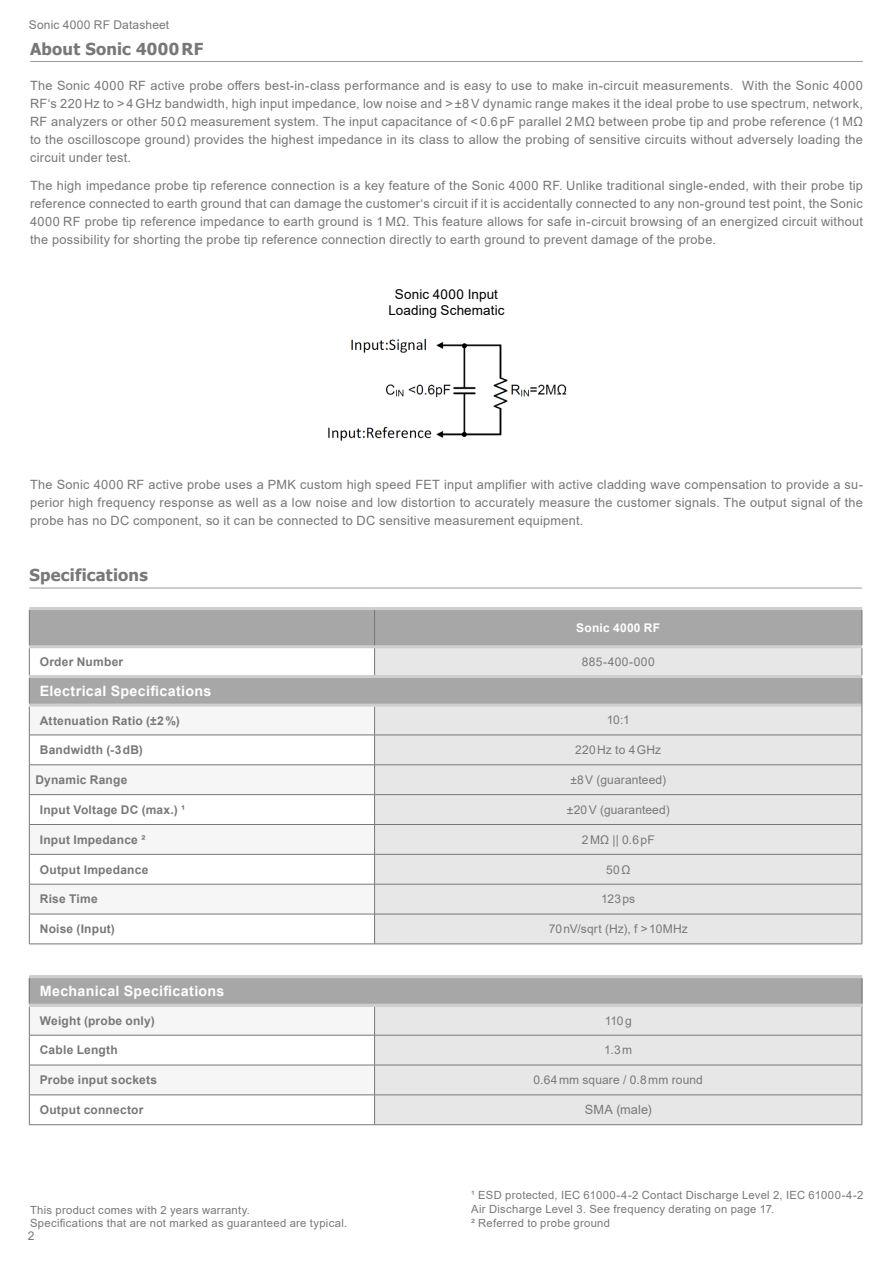
<style>
.page{position:relative;width:893px;height:1263px;background:#fff}
.page>*{position:absolute;margin:0;border:0;box-sizing:border-box;transform-origin:0 0}
.t1{font:700 16.5px "Tahoma";letter-spacing:.015em;color:#777877}
.t2{font:700 14.25px "Arial";letter-spacing:.02em;color:#fff}
.t3{font:13.5px/16.2px "Arial";letter-spacing:.005em;color:#000;text-align:center}
.t4{font:12.75px/18px "Arial";letter-spacing:.02em;color:#777;text-align:justify}
.t5{font:12.75px "Arial";letter-spacing:.01em;color:#777877}
.t6{font:700 12px "Arial";letter-spacing:.02em;color:#777877}
.t7{font:12px "Arial";letter-spacing:.015em;color:#777877}
.t8{font:700 12px "Arial";letter-spacing:.02em;color:#fff}
.t9{font:11.25px/13.8px "Arial";letter-spacing:.025em;color:#777877}
</style>
<div class="page">
<img style="left:328px;top:338px;width:239px;height:103px">
<svg style="left:462px;top:343px;width:5px;height:5px"></svg>
<svg style="left:462px;top:432px;width:5px;height:5px"></svg>
<div style="left:30px;top:610px;width:832px;height:93px;background:#a7a7a7"></div>
<svg style="left:30px;top:648px;width:345px;height:296px"></svg>
<div style="left:375px;top:647px;width:487px;height:29px;background:#e7e7e7"></div>
<svg style="left:30px;top:706px;width:344px;height:208px;fill:#f7f6f7"></svg>
<div style="left:375px;top:706px;width:487px;height:238px;background:#e7e7e7"></div>
<hr style="left:375px;top:645px;width:487px;height:3px;background:#d0cdd0">
<hr style="left:29px;top:645px;width:346px;height:3px;background:#d0cdd0">
<svg style="left:374px;top:706px;width:1px;height:29px"></svg>
<hr style="left:29px;top:735px;width:346px;height:1px;background:#777877">
<hr style="left:29px;top:735px;width:1px;height:30px;background:#777877">
<hr style="left:374px;top:735px;width:1px;height:30px;background:#777877">
<hr style="left:29px;top:764px;width:346px;height:1px;background:#777877">
<hr style="left:29px;top:794px;width:346px;height:1px;background:#777877">
<hr style="left:29px;top:824px;width:346px;height:1px;background:#777877">
<svg style="left:29px;top:765px;width:1px;height:89px"></svg>
<svg style="left:374px;top:765px;width:1px;height:89px"></svg>
<hr style="left:29px;top:854px;width:346px;height:1px;background:#777877">
<hr style="left:29px;top:854px;width:1px;height:30px;background:#777877">
<hr style="left:374px;top:854px;width:1px;height:30px;background:#777877">
<hr style="left:29px;top:884px;width:346px;height:1px;background:#777877">
<hr style="left:29px;top:884px;width:1px;height:30px;background:#777877">
<hr style="left:374px;top:884px;width:1px;height:30px;background:#777877">
<hr style="left:29px;top:914px;width:345px;height:1px;background:#777877">
<hr style="left:29px;top:675px;width:346px;height:3px;background:#d0cdd0">
<hr style="left:375px;top:675px;width:487px;height:3px;background:#d0cdd0">
<hr style="left:29px;top:703px;width:346px;height:3px;background:#d0cdd0">
<hr style="left:375px;top:703px;width:487px;height:3px;background:#d0cdd0">
<hr style="left:29px;top:610px;width:1px;height:35px;background:#777">
<hr style="left:374px;top:610px;width:1px;height:35px;background:#777">
<hr style="left:862px;top:610px;width:1px;height:35px;background:#777">
<svg style="left:862px;top:648px;width:1px;height:57px"></svg>
<hr style="left:862px;top:705px;width:1px;height:30px;background:#777">
<hr style="left:375px;top:735px;width:487px;height:1px;background:#777">
<hr style="left:862px;top:735px;width:1px;height:30px;background:#777">
<hr style="left:375px;top:764px;width:487px;height:1px;background:#777">
<hr style="left:375px;top:794px;width:487px;height:1px;background:#777">
<hr style="left:375px;top:824px;width:487px;height:1px;background:#777">
<svg style="left:862px;top:765px;width:1px;height:89px"></svg>
<hr style="left:375px;top:854px;width:487px;height:1px;background:#777">
<hr style="left:862px;top:854px;width:1px;height:30px;background:#777">
<hr style="left:375px;top:884px;width:487px;height:1px;background:#777">
<hr style="left:862px;top:884px;width:1px;height:30px;background:#777">
<hr style="left:374px;top:914px;width:488px;height:1px;background:#777">
<hr style="left:862px;top:914px;width:1px;height:30px;background:#777">
<hr style="left:375px;top:607px;width:487px;height:3px;background:#d0cdd0">
<hr style="left:29px;top:914px;width:1px;height:30px;background:#777">
<hr style="left:374px;top:914px;width:1px;height:30px;background:#777">
<hr style="left:29px;top:944px;width:346px;height:1px;background:#777">
<hr style="left:375px;top:944px;width:487px;height:1px;background:#777877">
<hr style="left:29px;top:607px;width:346px;height:3px;background:#d0cdd0">
<svg style="left:29px;top:648px;width:1px;height:87px"></svg>
<svg style="left:374px;top:648px;width:1px;height:27px"></svg>
<hr style="left:29px;top:588px;width:833px;height:1px;background:#9d9c9d">
<hr style="left:30px;top:61px;width:833px;height:1px;background:#9d9c9d">
<div style="left:375px;top:1007px;width:487px;height:117px;background:#e7e7e7"></div>
<div style="left:375px;top:1035px;width:487px;height:30px;background:#e7e7e7"></div>
<hr style="left:862px;top:1005px;width:1px;height:30px;background:#777877">
<hr style="left:375px;top:1035px;width:487px;height:1px;background:#777877">
<hr style="left:862px;top:1035px;width:1px;height:30px;background:#777877">
<hr style="left:375px;top:1065px;width:487px;height:1px;background:#777877">
<hr style="left:862px;top:1065px;width:1px;height:30px;background:#777877">
<hr style="left:375px;top:1094px;width:487px;height:1px;background:#777877">
<svg style="left:862px;top:1095px;width:1px;height:29px"></svg>
<hr style="left:375px;top:1124px;width:487px;height:1px;background:#777877">
<div style="left:29px;top:977px;width:833px;height:28px;background:#a7a7a7"></div>
<svg style="left:862px;top:978px;width:1px;height:27px"></svg>
<svg style="left:29px;top:978px;width:346px;height:147px"></svg>
<hr style="left:29px;top:975px;width:833px;height:3px;background:#d0cdd0">
<hr style="left:29px;top:1004px;width:833px;height:3px;background:#d0cdd0">
<p class="t7" style="left:29px;top:17px;width:142px">Sonic 4000 RF Datasheet</p>
<p class="t1" style="left:30px;top:37px;width:175px">About Sonic 4000 RF</p>
<p class="t4" style="left:30px;top:76px;width:834px">The Sonic 4000 RF active probe offers best-in-class performance and is easy to use to make in-circuit measurements. With the Sonic 4000<br>RF‘s 220 Hz to &gt;4GHz bandwidth, high input impedance, low noise and &gt;±8V dynamic range makes it the ideal probe to use spectrum, network, RF analyzers or other 50Ω measurement system. The input capacitance of &lt;0.6 pF parallel 2 MΩ between probe tip and probe reference (1 MΩ to the oscilloscope ground) provides the highest impedance in its class to allow the probing of sensitive circuits without adversely loading the circuit under test.</p>
<p class="t4" style="left:30px;top:177px;width:834px">The high impedance probe tip reference connection is a key feature of the Sonic 4000 RF. Unlike traditional single-ended, with their probe tip reference connected to earth ground that can damage the customer‘s circuit if it is accidentally connected to any non-ground test point, the Sonic 4000 RF probe tip reference impedance to earth ground is 1 MΩ. This feature allows for safe in-circuit browsing of an energized circuit without the possibility for shorting the probe tip reference connection directly to earth ground to prevent damage of the probe.</p>
<p class="t3" style="left:388px;top:286px;width:118px">Sonic 4000 Input<br>Loading Schematic</p>
<p class="t4" style="left:30px;top:475px;width:834px">The Sonic 4000 RF active probe uses a PMK custom high speed FET input amplifier with active cladding wave compensation to provide a su&shy;perior high frequency response as well as a low noise and low distortion to accurately measure the customer signals. The output signal of the probe has no DC component, so it can be connected to DC sensitive measurement equipment.</p>
<p class="t1" style="left:29px;top:564px;width:120px">Specifications</p>
<p class="t8" style="left:576px;top:619px;width:85px">Sonic 4000 RF</p>
<p class="t6" style="left:40px;top:653px;width:85px">Order Number</p>
<p class="t7" style="left:582px;top:653px;width:74px">885-400-000</p>
<p class="t2" style="left:40px;top:681px;width:173px">Electrical Specifications</p>
<p class="t6" style="left:40px;top:712px;width:141px">Attenuation Ratio (±2%)</p>
<p class="t7" style="left:607px;top:712px;width:24px">10:1</p>
<p class="t6" style="left:40px;top:741px;width:105px">Bandwidth (-3dB)</p>
<p class="t7" style="left:575px;top:742px;width:88px">220Hz to 4GHz</p>
<p class="t6" style="left:35px;top:771px;width:94px">Dynamic Range</p>
<p class="t7" style="left:570px;top:771px;width:97px">±8V (guaranteed)</p>
<p class="t6" style="left:40px;top:801px;width:147px">Input Voltage DC (max.) ¹</p>
<p class="t7" style="left:567px;top:801px;width:104px">±20V (guaranteed)</p>
<p class="t6" style="left:40px;top:831px;width:107px">Input Impedance ²</p>
<p class="t7" style="left:582px;top:831px;width:74px">2MΩ || 0.6pF</p>
<p class="t6" style="left:40px;top:861px;width:110px">Output Impedance</p>
<p class="t7" style="left:606px;top:861px;width:26px">50Ω</p>
<p class="t6" style="left:40px;top:891px;width:59px">Rise Time</p>
<p class="t7" style="left:601px;top:891px;width:36px">123ps</p>
<p class="t6" style="left:40px;top:921px;width:77px">Noise (Input)</p>
<p class="t7" style="left:549px;top:921px;width:141px">70nV/sqrt (Hz), f &gt;10MHz</p>
<p class="t2" style="left:40px;top:981px;width:186px">Mechanical Specifications</p>
<p class="t2" style="left:34px;top:981px;width:186px">Mechanical Specifcations</p>
<p class="t6" style="left:40px;top:1012px;width:116px">Weight (probe only)</p>
<p class="t7" style="left:605px;top:1013px;width:29px">110g</p>
<p class="t6" style="left:40px;top:1042px;width:79px">Cable Length</p>
<p class="t7" style="left:604px;top:1042px;width:30px">1.3m</p>
<p class="t6" style="left:40px;top:1072px;width:119px">Probe input sockets</p>
<p class="t7" style="left:534px;top:1072px;width:171px">0.64mm square / 0.8mm round</p>
<p class="t6" style="left:40px;top:1101px;width:105px">Output connector</p>
<p class="t5" style="left:585px;top:1101px;width:69px">SMA (male)</p>
<p class="t9" style="left:30px;top:1203px;width:319px;line-height:13.4px">This product comes with 2 years warranty.<br>Specifications that are not marked as guaranteed are typical.</p>
<p class="t7" style="left:28px;top:1228px;width:8px">2</p>
<p class="t9" style="left:471px;top:1188px;width:394px">¹ ESD protected, IEC 61000-4-2 Contact Discharge Level 2, IEC 61000-4-2<br>Air Discharge Level 3. See frequency derating on page 17.<br>² Referred to probe ground</p>
</div>
